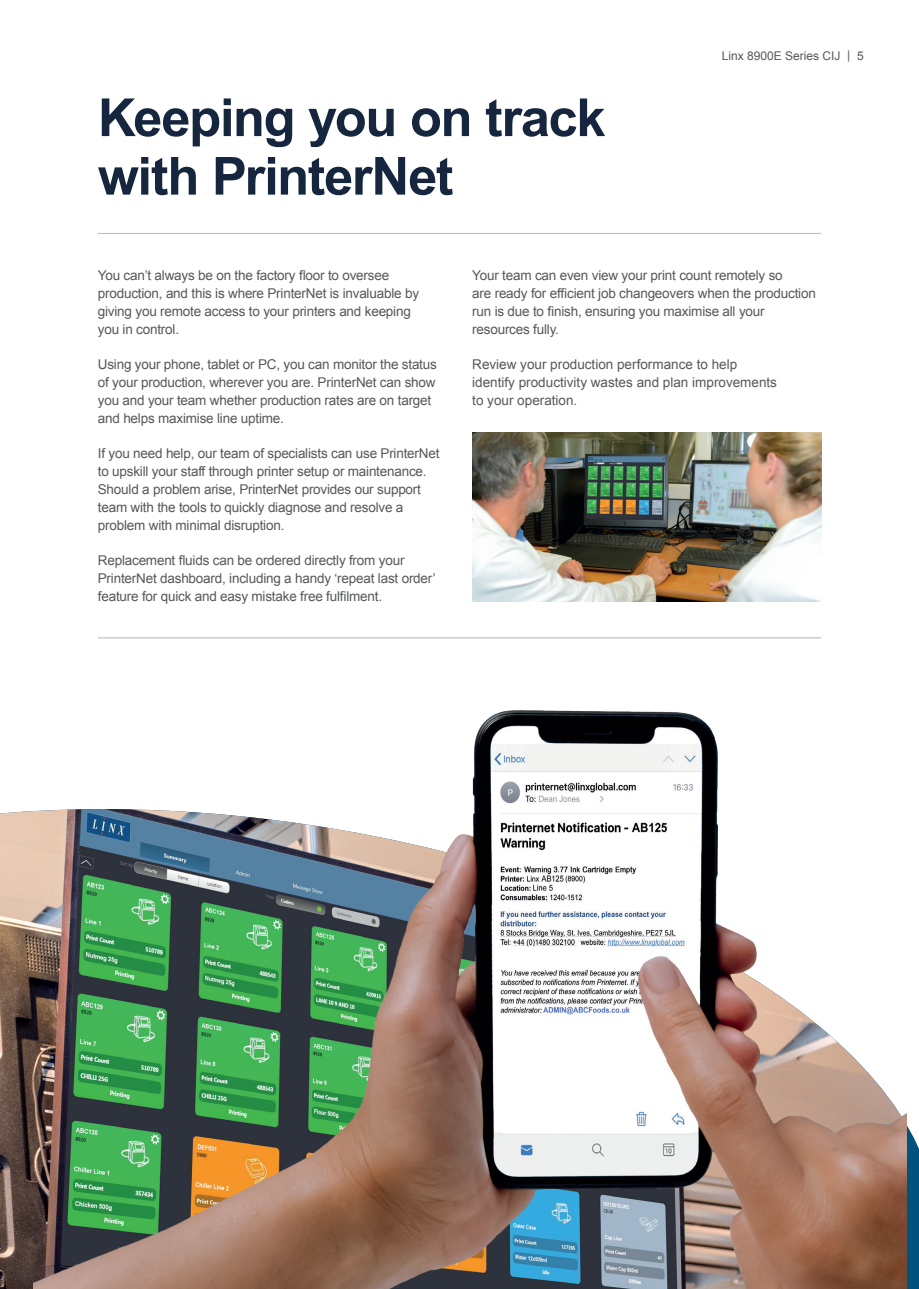
<style>
.page{position:relative;width:919px;height:1289px;background:#fff}
.page>*{position:absolute;margin:0;border:0;box-sizing:border-box;transform-origin:0 0}
.Title_-_Dark_blue{font:700 52.5px/58.5px "Arial";letter-spacing:-.025em;color:#15263e}
.Body_copy_-_regular{font:13.5px/18px "Arial";letter-spacing:-.015em;color:#555859}
.t1{font:12px "Arial";color:#555859}
</style>
<div class="page">
<svg style="left:0;top:1113px;width:918px;height:175px;background:#4e5156"></svg>
<img style="left:0;top:811px;width:34px;height:313px">
<img style="left:34px;top:710px;width:872px;height:578px">
<hr style="left:98px;top:233px;width:723px;height:1px;background:#b8bcbe">
<img style="left:472px;top:433px;width:349px;height:168px">
<hr style="left:98px;top:637px;width:723px;height:1px;background:#b8bcbe">
<p class="Title_-_Dark_blue" style="left:98px;top:90px;width:509px">Keeping you on track with PrinterNet</p>
<p class="t1" style="left:721px;top:48px;width:143px">Linx 8900E Series CIJ | 5</p>
<p class="Body_copy_-_regular" style="left:98px;top:266px;width:323px">You can’t always be on the factory floor to oversee production, and this is where PrinterNet is invaluable by giving you remote access to your printers and keeping you in control.</p>
<p class="Body_copy_-_regular" style="left:98px;top:355px;width:340px">Using your phone, tablet or PC, you can monitor the status of your production, wherever you are. PrinterNet can show you and your team whether production rates are on target and helps maximise line uptime.</p>
<p class="Body_copy_-_regular" style="left:98px;top:444px;width:343px">If you need help, our team of specialists can use PrinterNet to upskill your staff through printer setup or maintenance.<br>Should a problem arise, PrinterNet provides our support team with the tools to quickly diagnose and resolve a problem with minimal disruption.</p>
<p class="Body_copy_-_regular" style="left:98px;top:551px;width:339px">Replacement fluids can be ordered directly from your<br>PrinterNet dashboard, including a handy ‘repeat last order’ feature for quick and easy mistake free fulfilment.</p>
<p class="Body_copy_-_regular" style="left:472px;top:266px;width:345px">Your team can even view your print count remotely so<br>are ready for efficient job changeovers when the production run is due to finish, ensuring you maximise all your resources fully.</p>
<p class="Body_copy_-_regular" style="left:472px;top:355px;width:306px">Review your production performance to help identify productivity wastes and plan improvements to your operation.</p>
</div>
